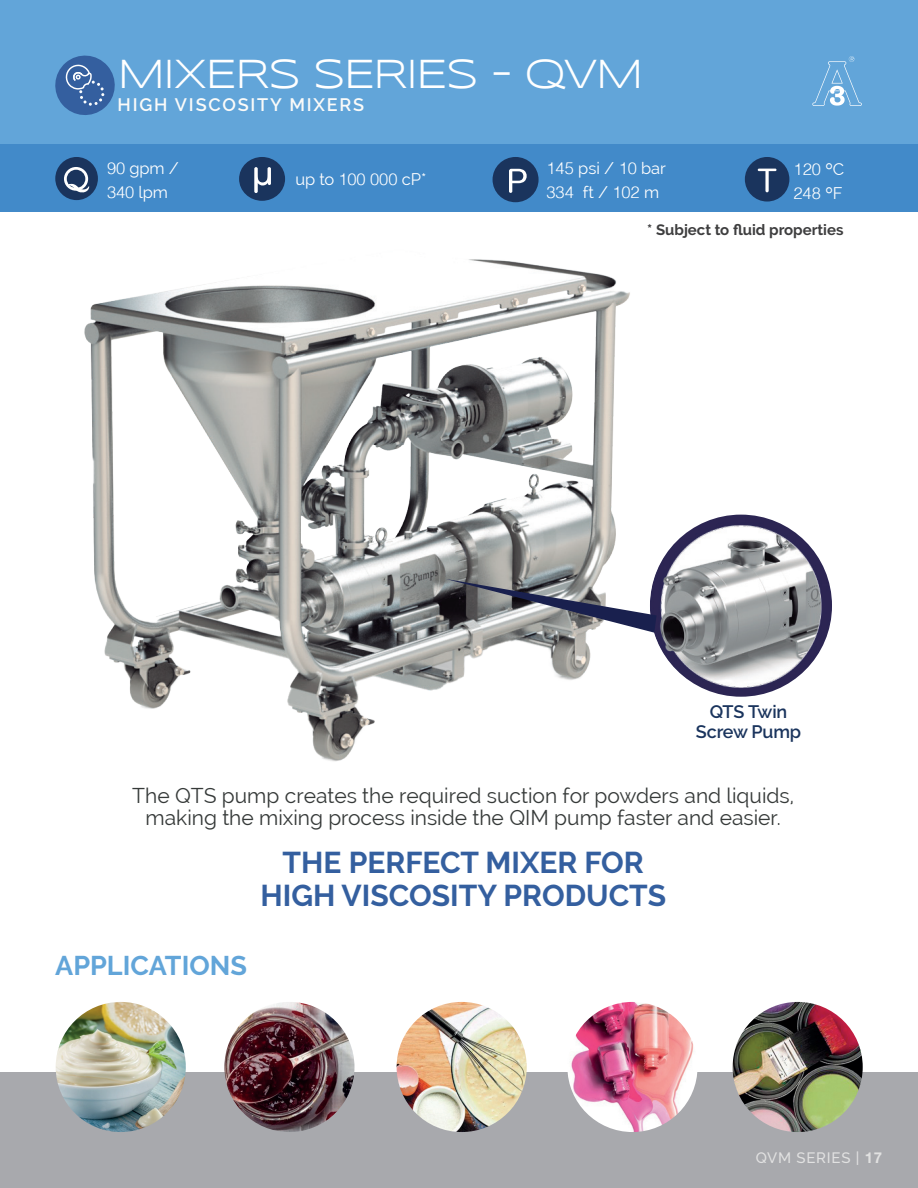
<style>
.page{position:relative;width:918px;height:1188px;background:#fff}
.page>*{position:absolute;margin:0;border:0;box-sizing:border-box;transform-origin:0 0}
.t1{font:42px "Syncopate";letter-spacing:-.05em;color:#fff}
.t2{font:700 30px "Raleway";color:#345f9f}
.t3{font:700 27px "Raleway";color:#62a5d9}
.t4{font:21px "Raleway";color:#363a39}
.t5{font:600 18px "Raleway";letter-spacing:.1em;color:#fbfbf9}
.t6{font:600 18px "Raleway";letter-spacing:-.01em;color:#1a345d}
.t7{font:16.5px "Raleway";letter-spacing:-.005em;color:#fff}
.t8{font:300 16.5px "Helvetica";letter-spacing:-.005em;color:#fff}
.t9{font:700 15px "Raleway";color:#3e3e3f}
.t10{font:500 15px "Raleway";letter-spacing:.05em;color:#e1e1e1}
.s1{font-family:"Helvetica";font-weight:300}
.s2{font-family:"Raleway";font-weight:400}
.s3{font-family:"Helvetica Neue";font-weight:700}
</style>
<div class="page">
<div style="left:0;top:1072px;width:918px;height:116px;background:#a8a9ad"></div>
<img style="left:56px;top:1002px;width:130px;height:130px;border-radius:65px">
<img style="left:224px;top:1002px;width:131px;height:130px;border-radius:65px">
<img style="left:397px;top:1002px;width:130px;height:130px;border-radius:65px">
<img style="left:567px;top:1002px;width:131px;height:130px;border-radius:65px">
<img style="left:733px;top:1002px;width:130px;height:130px;border-radius:65px">
<img style="left:650px;top:515px;width:182px;height:182px;border-radius:91px">
<div style="left:0;top:144px;width:918px;height:68px;background:#428ac9"></div>
<div style="left:493px;top:157px;width:46px;height:45px;background:#1a345d;border-radius:50%"></div>
<svg style="left:509px;top:169px;width:18px;height:24px"></svg>
<div style="left:745px;top:157px;width:44px;height:45px;background:#1a345d;border-radius:50%"></div>
<svg style="left:758px;top:169px;width:19px;height:23px"></svg>
<div style="left:239px;top:157px;width:46px;height:44px;background:#1a345d;border-radius:50%"></div>
<svg style="left:254px;top:167px;width:17px;height:26px"></svg>
<div style="left:55px;top:157px;width:43px;height:43px;background:#1a345d;border-radius:50%"></div>
<svg style="left:64px;top:167px;width:25px;height:26px"></svg>
<div style="left:0;top:0;width:918px;height:144px;background:#62a5d9"></div>
<img style="left:84px;top:259px;width:620px;height:503px">
<svg style="left:446px;top:579px;width:211px;height:54px"></svg>
<svg style="left:55px;top:55px;width:60px;height:60px"></svg>
<svg style="left:812px;top:56px;width:50px;height:50px"></svg>
<p class="t1" style="left:117px;top:50px;width:528px">MIXERS SERIES - QVM</p>
<p class="t5" style="left:118px;top:95px;width:248px">HIGH VISCOSITY MIXERS</p>
<p class="t7" style="left:107px;top:159px;width:73px"><span class="s1">90</span> gpm /</p>
<p class="t8" style="left:107px;top:178px;width:62px">340 <span class="s2">lpm</span></p>
<p class="t7" style="left:295px;top:169px;width:133px">up to <span class="s1">100 000</span> cP*</p>
<p class="t7" style="left:546px;top:159px;width:121px"><span class="s1">145</span> psi / <span class="s1">10</span> bar</p>
<p class="t8" style="left:546px;top:178px;width:114px">334 <span class="s2">ft /</span> 102 <span class="s2">m</span></p>
<p class="t8" style="left:793px;top:155px;width:52px">120 <span class="s2">ºC</span></p>
<p class="t8" style="left:793px;top:179px;width:50px">248 <span class="s2">ºF</span></p>
<p class="t9" style="left:647px;top:221px;width:198px">* Subject to fluid properties</p>
<p class="t6" style="left:710px;top:701px;width:79px">QTS Twin</p>
<p class="t6" style="left:696px;top:722px;width:107px">Screw Pump</p>
<p class="t4" style="left:132px;top:783px;width:663px">The QTS pump creates the required suction for powders and liquids,</p>
<p class="t4" style="left:146px;top:805px;width:637px">making the mixing process inside the QIM pump faster and easier.</p>
<p class="t2" style="left:283px;top:845px;width:363px">THE PERFECT MIXER FOR</p>
<p class="t2" style="left:260px;top:878px;width:407px">HIGH VISCOSITY PRODUCTS</p>
<p class="t3" style="left:55px;top:950px;width:193px">APPLICATIONS</p>
<p class="t10" style="left:756px;top:1149px;width:128px">QVM SERIES | <span class="s3">17</span></p>
</div>
